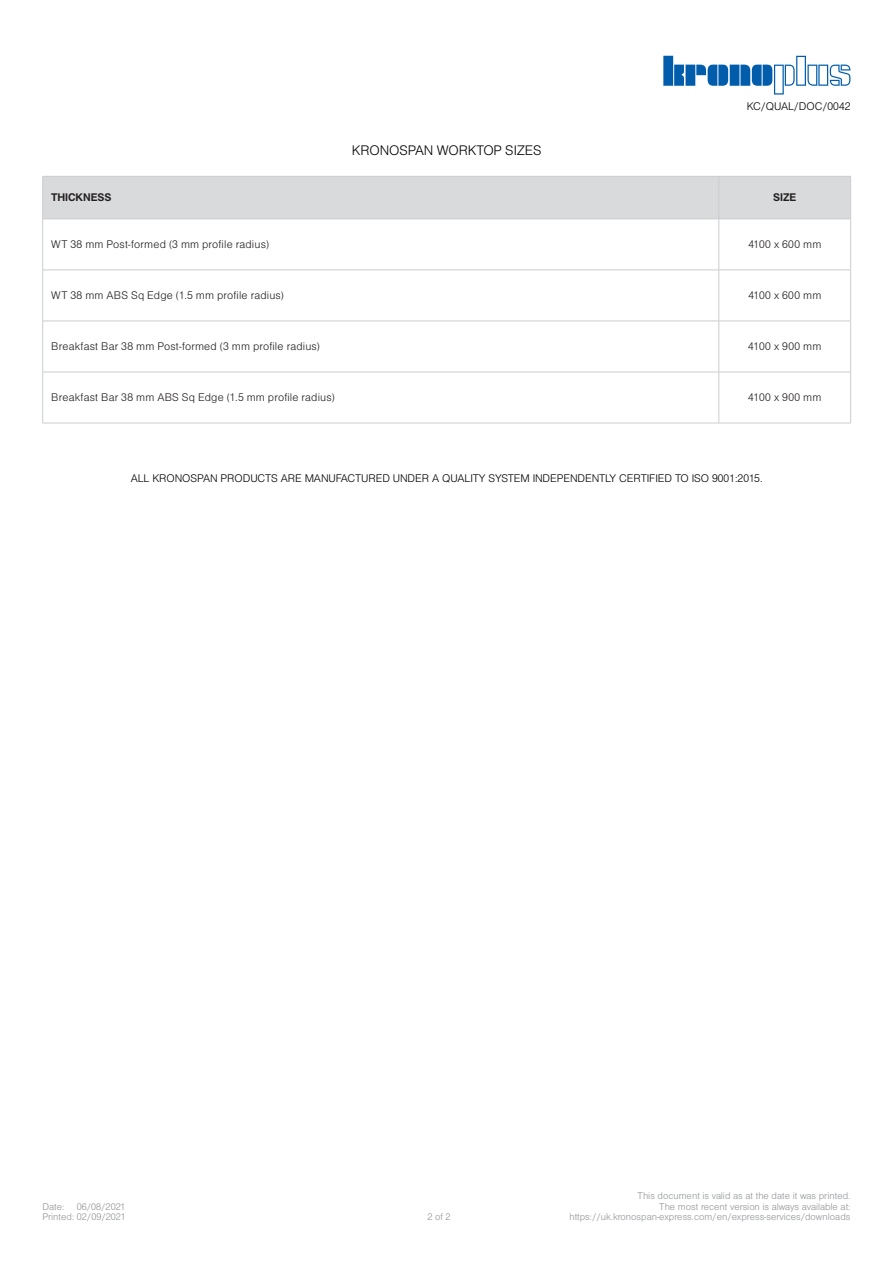
<style>
.page{position:relative;width:893px;height:1263px;background:#fff}
.page>*{position:absolute;margin:0;border:0;box-sizing:border-box;transform-origin:0 0}
.t1{font:300 15px "Helen Pro";color:#040503}
.t2{font:300 12px "Helen Pro";letter-spacing:.015em;color:#231f20}
.t3{font:300 12px "Helen Pro";color:#040503}
.t4{font:700 12px "Helen Pro";color:#231f20}
.t5{font:300 10.5px/10.5px "Helen Pro";color:#939598;text-align:right}
</style>
<div class="page">
<svg style="left:663px;top:56px;width:187px;height:39px"></svg>
<div style="left:43px;top:177px;width:807px;height:42px;background:#d9dadc"></div>
<hr style="left:719px;top:177px;width:1px;height:42px;background:#cbccce">
<hr style="left:719px;top:219px;width:1px;height:51px;background:#cbccce">
<hr style="left:43px;top:270px;width:676px;height:1px;background:#cbccce">
<hr style="left:719px;top:270px;width:132px;height:1px;background:#cbccce">
<hr style="left:719px;top:270px;width:1px;height:51px;background:#cbccce">
<hr style="left:43px;top:321px;width:676px;height:1px;background:#cbccce">
<hr style="left:719px;top:321px;width:132px;height:1px;background:#cbccce">
<hr style="left:719px;top:321px;width:1px;height:51px;background:#cbccce">
<hr style="left:43px;top:372px;width:676px;height:1px;background:#cbccce">
<hr style="left:719px;top:372px;width:132px;height:1px;background:#cbccce">
<hr style="left:719px;top:372px;width:1px;height:51px;background:#cbccce">
<hr style="left:43px;top:176px;width:676px;height:1px;background:#cbccce">
<hr style="left:42px;top:177px;width:1px;height:42px;background:#cbccce">
<hr style="left:719px;top:176px;width:132px;height:1px;background:#cbccce">
<hr style="left:850px;top:177px;width:1px;height:42px;background:#cbccce">
<hr style="left:43px;top:219px;width:676px;height:1px;background:#cbccce">
<hr style="left:42px;top:219px;width:1px;height:51px;background:#cbccce">
<hr style="left:719px;top:219px;width:132px;height:1px;background:#cbccce">
<hr style="left:850px;top:219px;width:1px;height:51px;background:#cbccce">
<hr style="left:42px;top:270px;width:1px;height:51px;background:#cbccce">
<hr style="left:850px;top:270px;width:1px;height:51px;background:#cbccce">
<hr style="left:42px;top:321px;width:1px;height:51px;background:#cbccce">
<hr style="left:850px;top:321px;width:1px;height:51px;background:#cbccce">
<hr style="left:42px;top:372px;width:1px;height:51px;background:#cbccce">
<hr style="left:850px;top:372px;width:1px;height:51px;background:#cbccce">
<hr style="left:43px;top:423px;width:676px;height:1px;background:#cbccce">
<hr style="left:719px;top:423px;width:132px;height:1px;background:#cbccce">
<p class="t1" style="left:352px;top:141px;width:191px">KRONOSPAN WORKTOP SIZES</p>
<p class="t3" style="left:747px;top:99px;width:105px">KC/QUAL/DOC/0042</p>
<p class="t4" style="left:51px;top:190px;width:62px">THICKNESS</p>
<p class="t4" style="left:773px;top:190px;width:25px">SIZE</p>
<p class="t2" style="left:51px;top:237px;width:219px">WT 38 mm Post-formed (3 mm profile radius)</p>
<p class="t2" style="left:748px;top:237px;width:75px">4100 x 600 mm</p>
<p class="t2" style="left:51px;top:288px;width:234px">WT 38 mm ABS Sq Edge (1.5 mm profile radius)</p>
<p class="t2" style="left:748px;top:288px;width:75px">4100 x 600 mm</p>
<p class="t2" style="left:51px;top:339px;width:270px">Breakfast Bar 38 mm Post-formed (3 mm profile radius)</p>
<p class="t2" style="left:748px;top:339px;width:75px">4100 x 900 mm</p>
<p class="t2" style="left:51px;top:390px;width:285px">Breakfast Bar 38 mm ABS Sq Edge (1.5 mm profile radius)</p>
<p class="t2" style="left:748px;top:390px;width:75px">4100 x 900 mm</p>
<p class="t3" style="left:131px;top:470px;width:633px">ALL KRONOSPAN PRODUCTS ARE MANUFACTURED UNDER A QUALITY SYSTEM INDEPENDENTLY CERTIFIED TO ISO 9001:2015.</p>
<p class="t5" style="left:43px;top:1201px;width:85px;text-align:left">Date: 06/08/2021<br>Printed: 02/09/2021</p>
<p class="t5" style="left:427px;top:1212px;width:25px">2 of 2</p>
<p class="t5" style="left:569px;top:1191px;width:283px">This document is valid as at the date it was printed.<br>The most recent version is always available at: https://uk.kronospan-express.com/en/express-services/downloads</p>
</div>
